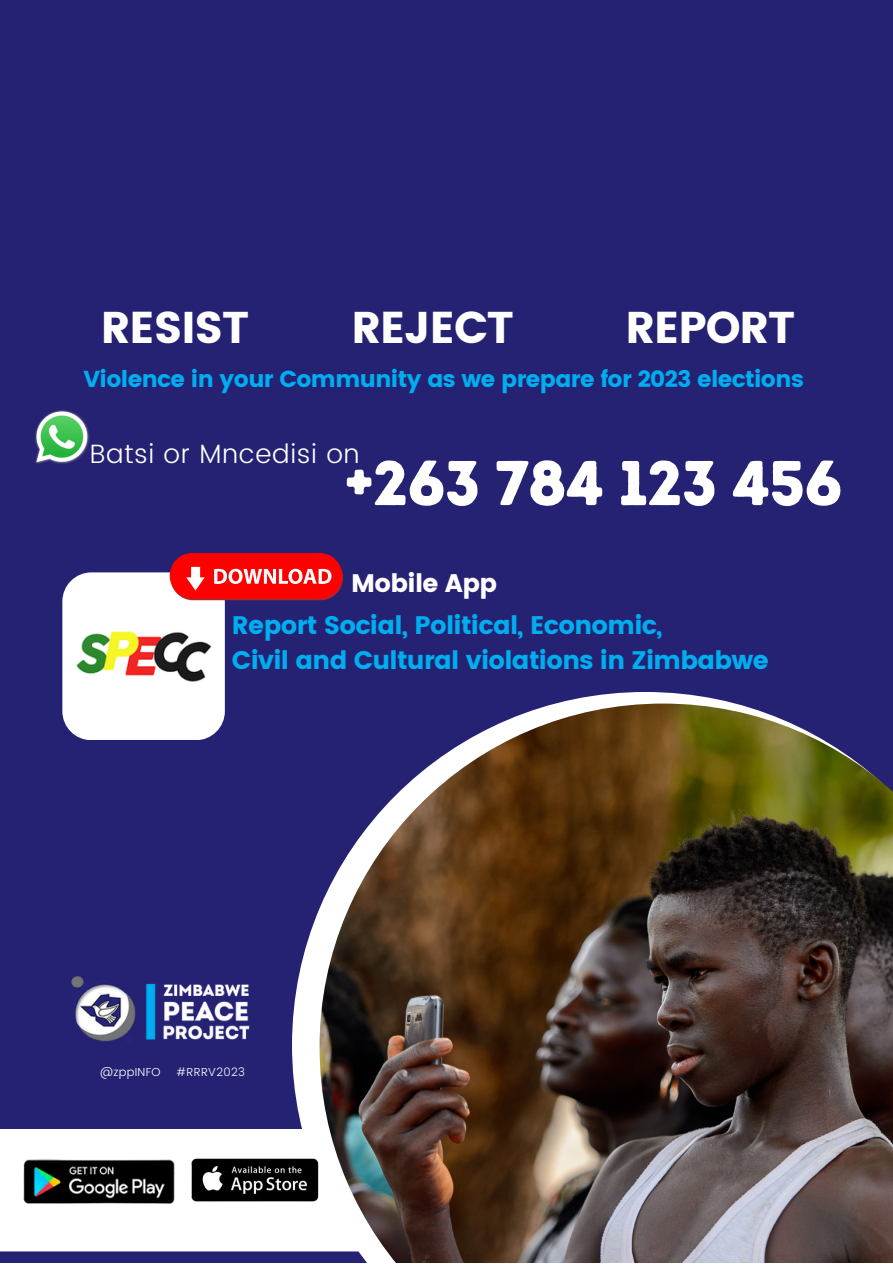
<style>
.page{position:relative;width:893px;height:1264px;background:#fff}
.page>*{position:absolute;margin:0;border:0;box-sizing:border-box;transform-origin:0 0}
.t1{font:63px "Intro Rust Base";letter-spacing:-.025em;color:#fff}
.t2{font:44.4px "Poppins";letter-spacing:-.025em;color:#fff}
.t3{font:300 26.4px "Poppins";letter-spacing:.025em;color:#fff}
.t4{font:25.35px/35.5px "Poppins";letter-spacing:-.025em;color:#00aeef}
.t5{font:25.35px "Poppins";letter-spacing:-.025em;color:#fff}
.t6{font:23.1px "Poppins";letter-spacing:-.025em;color:#00aeef}
.t7{font:300 11.55px "Poppins";letter-spacing:.025em;color:#fff}
</style>
<div class="page">
<div style="left:0;top:0;width:892px;height:1262px;background:#252274"></div>
<div style="left:0;top:1129px;width:292px;height:122px;background:#fff"></div>
<svg style="left:292px;top:692px;width:441px;height:560px"></svg>
<img style="left:319px;top:703px;width:573px;height:559px">
<div style="left:170px;top:553px;width:172px;height:45px;background:#f00;border-radius:22px"></div>
<svg style="left:62px;top:567px;width:269px;height:173px"></svg>
<img style="left:12px;top:1148px;width:173px;height:67px">
<img style="left:190px;top:1157px;width:129px;height:48px">
<img style="left:35px;top:410px;width:54px;height:54px">
<img style="left:70px;top:976px;width:180px;height:66px">
<h2 class="t2" style="left:101px;top:302px;width:150px">RESIST</h2>
<h2 class="t2" style="left:351px;top:302px;width:164px">REJECT</h2>
<h2 class="t2" style="left:625px;top:302px;width:171px">REPORT</h2>
<p class="t6" style="left:83px;top:365px;width:721px">Violence in your Community as we prepare for 2023 elections</p>
<p class="t3" style="left:90px;top:438px;width:271px">Batsi or Mncedisi on</p>
<h1 class="t1" style="left:344px;top:445px;width:500px">+263 784 123 456</h1>
<p class="t5" style="left:351px;top:568px;width:147px">Mobile App</p>
<p class="t4" style="left:232px;top:607px;width:538px">Report Social, Political, Economic,<br>Civil and Cultural violations in Zimbabwe</p>
<p class="t7" style="left:100px;top:1064px;width:62px">@zppINFO</p>
<p class="t7" style="left:176px;top:1064px;width:70px">#RRRV2023</p>
</div>
